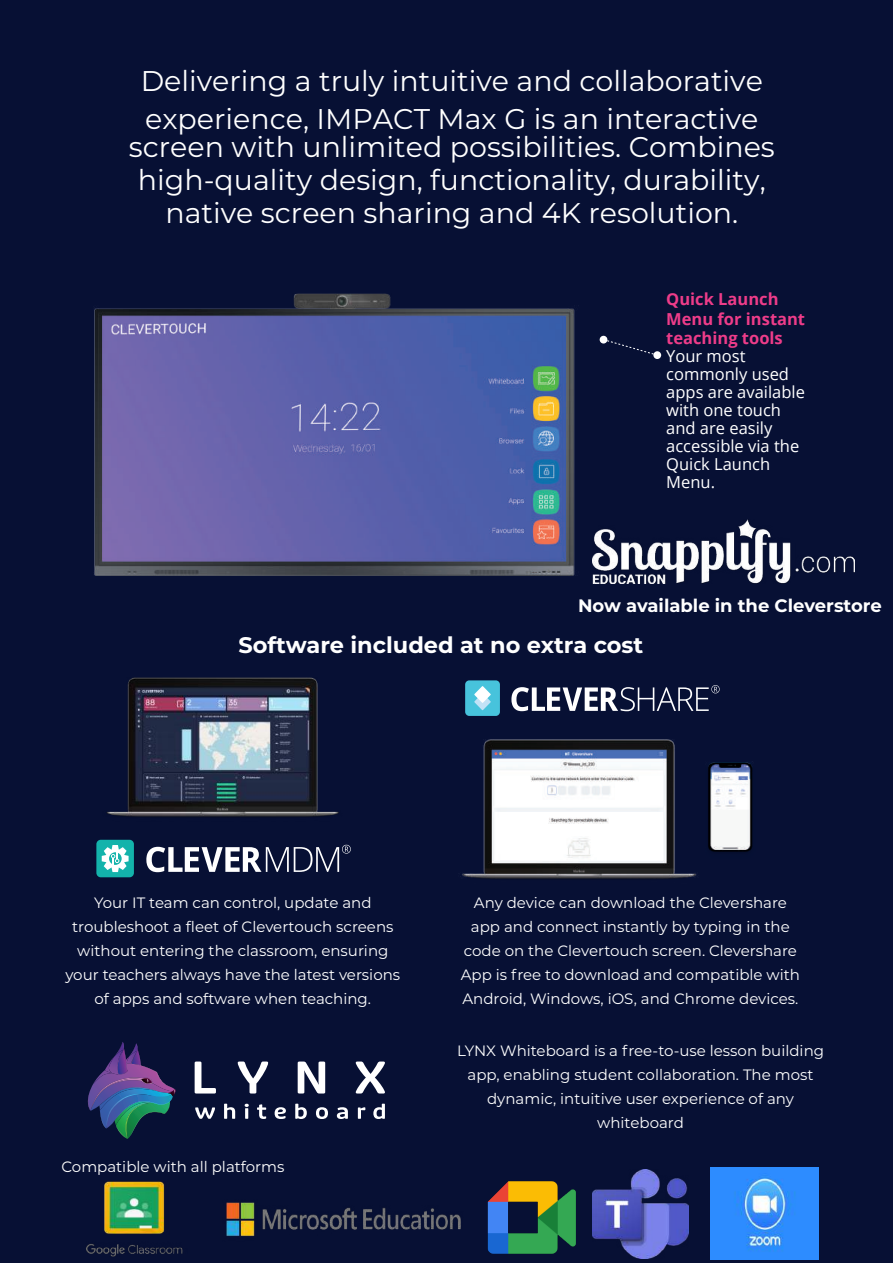
<style>
.page{position:relative;width:893px;height:1263px;background:#071034}
.page>*{position:absolute;margin:0;border:0;box-sizing:border-box;transform-origin:0 0}
.t1{font:28.5px/33px "Montserrat";color:#fff}
.t2{font:700 22.5px "Montserrat";color:#fff}
.t3{font:700 18px "Montserrat";color:#fff}
.t4{font:16.5px/18px "Open Sans";color:#fff}
.t5{font:700 16.5px/19.5px "Open Sans";color:#ee3c89}
.t6{font:15px/24px "Montserrat";color:#fff;text-align:center}
</style>
<div class="page">
<svg style="left:605px;top:339px;width:48px;height:16px"></svg>
<div style="left:653px;top:351px;width:8px;height:8px;background:#fff;border-radius:50%"></div>
<div style="left:600px;top:336px;width:7px;height:8px;background:#fff;border-radius:50%"></div>
<svg style="left:511px;top:685px;width:209px;height:26px"></svg>
<div style="left:465px;top:680px;width:35px;height:36px;background:#47c3dc;border-radius:4px"></div>
<svg style="left:474px;top:693px;width:17px;height:17px"></svg>
<svg style="left:474px;top:686px;width:17px;height:17px"></svg>
<img style="left:462px;top:739px;width:235px;height:140px">
<div style="left:96px;top:840px;width:38px;height:37px;background:#13b3ab;border-radius:4px"></div>
<svg style="left:102px;top:845px;width:27px;height:27px"></svg>
<svg style="left:146px;top:845px;width:205px;height:27px"></svg>
<img style="left:107px;top:677px;width:232px;height:140px">
<svg style="left:195px;top:1061px;width:190px;height:32px"></svg>
<svg style="left:195px;top:1104px;width:190px;height:15px"></svg>
<img style="left:87px;top:1042px;width:89px;height:97px">
<img style="left:708px;top:762px;width:45px;height:90px">
<img style="left:86px;top:1182px;width:97px;height:74px">
<img style="left:487px;top:1181px;width:89px;height:73px">
<img style="left:226px;top:1202px;width:235px;height:34px">
<img style="left:593px;top:1170px;width:95px;height:89px">
<img style="left:711px;top:1168px;width:108px;height:91px">
<img style="left:592px;top:519px;width:263px;height:65px">
<img style="left:94px;top:293px;width:481px;height:283px">
<h1 class="t1" style="left:141px;top:61px;width:624px;line-height:37.8px">Delivering a truly intuitive and collaborative experience, IMPACT Max G is an interactive</h1>
<h1 class="t1" style="left:129px;top:129px;width:647px;text-align:center">screen with unlimited possibilities. Combines high-quality design, functionality, durability, native screen sharing and 4K resolution.</h1>
<p class="t5" style="left:666px;top:289px;width:140px">Quick Launch<br>Menu for instant teaching tools</p>
<p class="t4" style="left:666px;top:347px;width:140px">Your most commonly used apps are available with one touch and are easily accessible via the<br>Quick Launch<br>Menu.</p>
<p class="t3" style="left:578px;top:592px;width:305px">Now available in the Cleverstore</p>
<h2 class="t2" style="left:238px;top:629px;width:406px">Software included at no extra cost</h2>
<p class="t6" style="left:65px;top:890px;width:336px">Your IT team can control, update and troubleshoot a fleet of Clevertouch screens without entering the classroom, ensuring your teachers always have the latest versions of apps and software when teaching.</p>
<p class="t6" style="left:61px;top:1154px;width:224px">Compatible with all platforms</p>
<p class="t6" style="left:461px;top:890px;width:341px">Any device can download the Clevershare app and connect instantly by typing in the code on the Clevertouch screen. Clevershare App is free to download and compatible with Android, Windows, iOS, and Chrome devices.</p>
<p class="t6" style="left:457px;top:1038px;width:369px">LYNX Whiteboard is a free-to-use lesson building app, enabling student collaboration. The most dynamic, intuitive user experience of any whiteboard</p>
</div>
